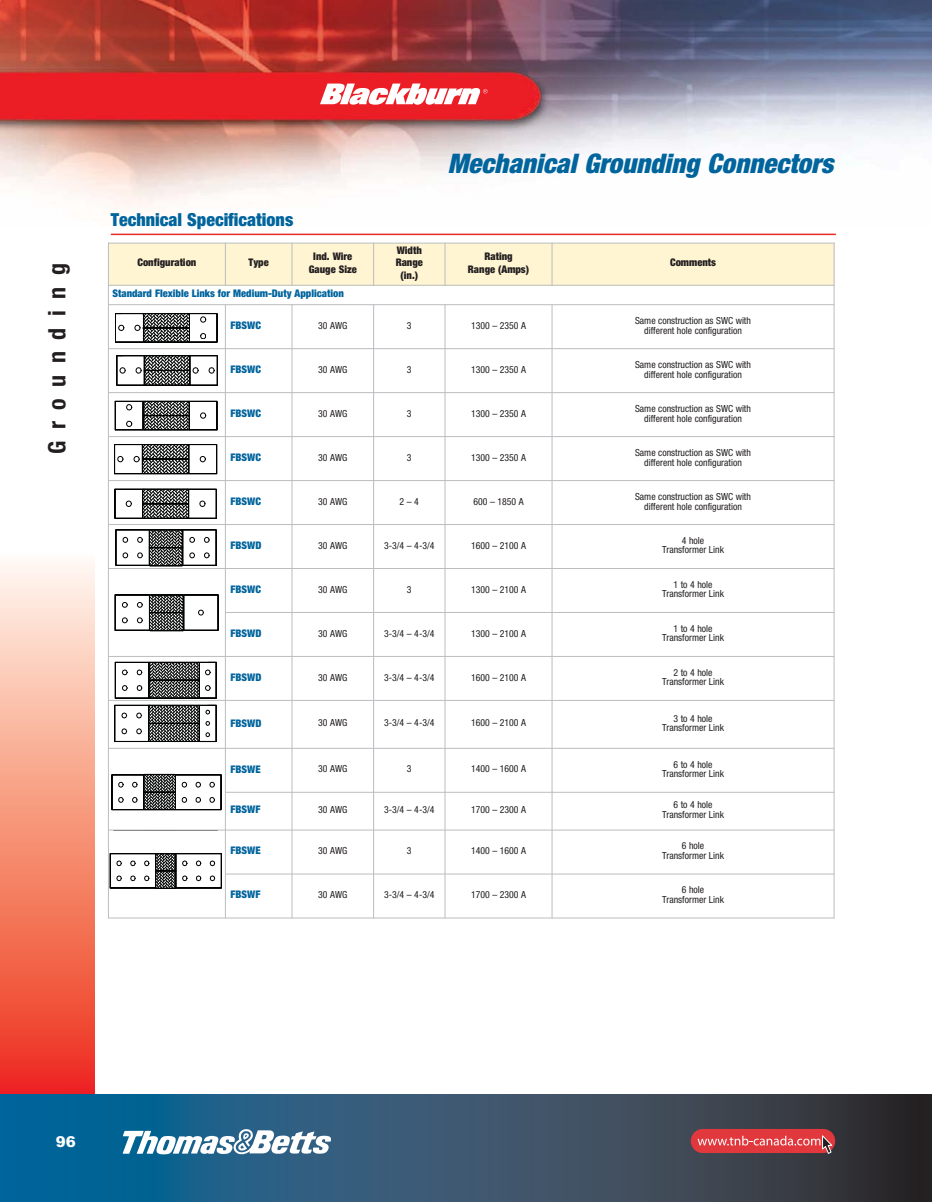
<style>
.page{position:relative;width:932px;height:1202px;background:#fff}
.page>*{position:absolute;margin:0;border:0;box-sizing:border-box;transform-origin:0 0}
.t1{font:italic 900 condensed 27px "Helvetica Neue LT Std";color:#00649d}
.t2{font:700 condensed 24px "Helvetica Neue LT Std";letter-spacing:.48em;color:#231f20}
.t3{font:900 condensed 18px "Helvetica Neue LT Std";color:#00649d}
.t4{font:900 15px "Arial";color:#fff}
.t5{font:900 condensed 10.5px "Helvetica Neue LT Std";color:#00649d}
.t6{font:900 condensed 10.5px/12.6px "Helvetica Neue LT Std";color:#231f20;text-align:center}
.t7{font:condensed 9.75px/9.8px "Helvetica Neue LT Std";color:#231f20;text-align:center}
</style>
<div class="page">
<img style="left:0;top:0;width:932px;height:207px">
<div style="left:918px;top:1094px;width:14px;height:108px;background:#242021"></div>
<svg style="left:320px;top:83px;width:167px;height:22px"></svg>
<div style="left:0;top:554px;width:95px;height:540px;background:linear-gradient(to bottom,#fffbe9,#ed2f16)"></div>
<svg style="left:0;top:1094px;width:918px;height:108px;background:#2c526c"></svg>
<svg style="left:123px;top:1128px;width:208px;height:27px"></svg>
<div style="left:690px;top:1128px;width:145px;height:25px;background:#e1383d;border-radius:12px"></div>
<svg style="left:697px;top:1135px;width:135px;height:18px"></svg>
<div style="left:108px;top:243px;width:117px;height:42px;background:#fff5d2"></div>
<div style="left:225px;top:243px;width:67px;height:42px;background:#fff5d2"></div>
<div style="left:292px;top:243px;width:81px;height:42px;background:#fff5d2"></div>
<div style="left:373px;top:243px;width:72px;height:42px;background:#fff5d2"></div>
<div style="left:445px;top:243px;width:107px;height:42px;background:#fff5d2"></div>
<div style="left:552px;top:243px;width:282px;height:42px;background:#fff5d2"></div>
<svg style="left:115px;top:313px;width:103px;height:30px"></svg>
<svg style="left:117px;top:355px;width:101px;height:31px"></svg>
<svg style="left:115px;top:401px;width:103px;height:30px"></svg>
<svg style="left:114px;top:444px;width:104px;height:30px"></svg>
<svg style="left:115px;top:489px;width:102px;height:30px"></svg>
<svg style="left:116px;top:529px;width:101px;height:37px"></svg>
<svg style="left:115px;top:595px;width:104px;height:36px"></svg>
<svg style="left:115px;top:662px;width:102px;height:37px"></svg>
<hr style="left:216px;top:662px;width:1px;height:36px;background:#010202">
<svg style="left:115px;top:705px;width:102px;height:37px"></svg>
<svg style="left:112px;top:774px;width:110px;height:36px"></svg>
<hr style="left:112px;top:775px;width:1px;height:34px;background:#010202">
<svg style="left:110px;top:853px;width:112px;height:36px"></svg>
<hr style="left:108px;top:243px;width:1px;height:675px;background:#bbbdc0">
<hr style="left:225px;top:243px;width:1px;height:43px;background:#bbbdc0">
<hr style="left:225px;top:304px;width:1px;height:614px;background:#bbbdc0">
<hr style="left:291px;top:243px;width:1px;height:43px;background:#bbbdc0">
<hr style="left:291px;top:304px;width:1px;height:614px;background:#bbbdc0">
<hr style="left:373px;top:243px;width:1px;height:43px;background:#bbbdc0">
<hr style="left:373px;top:304px;width:1px;height:614px;background:#bbbdc0">
<hr style="left:444px;top:243px;width:1px;height:43px;background:#bbbdc0">
<hr style="left:444px;top:304px;width:1px;height:614px;background:#bbbdc0">
<hr style="left:551px;top:243px;width:1px;height:43px;background:#bbbdc0">
<hr style="left:551px;top:304px;width:1px;height:614px;background:#bbbdc0">
<hr style="left:833px;top:243px;width:1px;height:675px;background:#bbbdc0">
<hr style="left:108px;top:243px;width:726px;height:1px;background:#bbbdc0">
<hr style="left:108px;top:285px;width:726px;height:1px;background:#bbbdc0">
<hr style="left:108px;top:304px;width:726px;height:1px;background:#bbbdc0">
<hr style="left:108px;top:348px;width:726px;height:1px;background:#bbbdc0">
<hr style="left:108px;top:392px;width:726px;height:1px;background:#bbbdc0">
<hr style="left:108px;top:436px;width:726px;height:1px;background:#bbbdc0">
<hr style="left:108px;top:480px;width:726px;height:1px;background:#bbbdc0">
<hr style="left:108px;top:524px;width:726px;height:1px;background:#bbbdc0">
<hr style="left:108px;top:568px;width:726px;height:1px;background:#bbbdc0">
<hr style="left:225px;top:612px;width:609px;height:1px;background:#bbbdc0">
<hr style="left:108px;top:656px;width:726px;height:1px;background:#bbbdc0">
<hr style="left:108px;top:700px;width:726px;height:1px;background:#bbbdc0">
<hr style="left:108px;top:748px;width:726px;height:1px;background:#bbbdc0">
<hr style="left:225px;top:792px;width:609px;height:1px;background:#bbbdc0">
<hr style="left:108px;top:829px;width:726px;height:1px;background:#bbbdc0">
<hr style="left:225px;top:873px;width:609px;height:1px;background:#bbbdc0">
<hr style="left:108px;top:917px;width:726px;height:1px;background:#bbbdc0">
<hr style="left:111px;top:234px;width:724px;height:1px;background:#e82b25">
<svg style="left:22px;top:0;width:888px;height:1px"></svg>
<h2 class="t2" style="left:48px;top:454px;width:192px;rotate:-90deg">Grounding</h2>
<h3 class="t3" style="left:111px;top:213px;width:184px">Technical Specifications</h3>
<h1 class="t1" style="left:448px;top:153px;width:387px">Mechanical Grounding Connectors</h1>
<p class="t6" style="left:137px;top:257px;width:60px">Configuration</p>
<p class="t6" style="left:248px;top:257px;width:22px">Type</p>
<p class="t6" style="left:309px;top:251px;width:50px">Ind. Wire<br>Gauge Size</p>
<p class="t6" style="left:395px;top:245px;width:29px">Width<br>Range (in.)</p>
<p class="t6" style="left:468px;top:251px;width:63px">Rating<br>Range (Amps)</p>
<p class="t6" style="left:670px;top:257px;width:47px">Comments</p>
<p class="t5" style="left:112px;top:289px;width:233px">Standard Flexible Links for Medium-Duty Application</p>
<p class="t5" style="left:230px;top:321px;width:32px">FBSWC</p>
<p class="t7" style="left:318px;top:321px;width:31px">30 AWG</p>
<p class="t7" style="left:407px;top:321px;width:6px">3</p>
<p class="t7" style="left:471px;top:321px;width:56px">1300 – 2350 A</p>
<p class="t7" style="left:635px;top:317px;width:117px">Same construction as SWC with different hole configuration</p>
<p class="t5" style="left:230px;top:365px;width:32px">FBSWC</p>
<p class="t7" style="left:318px;top:365px;width:31px">30 AWG</p>
<p class="t7" style="left:407px;top:365px;width:6px">3</p>
<p class="t7" style="left:471px;top:365px;width:56px">1300 – 2350 A</p>
<p class="t7" style="left:635px;top:360px;width:117px">Same construction as SWC with different hole configuration</p>
<p class="t5" style="left:230px;top:409px;width:32px">FBSWC</p>
<p class="t7" style="left:318px;top:409px;width:31px">30 AWG</p>
<p class="t7" style="left:407px;top:409px;width:6px">3</p>
<p class="t7" style="left:471px;top:409px;width:56px">1300 – 2350 A</p>
<p class="t7" style="left:635px;top:404px;width:117px">Same construction as SWC with different hole configuration</p>
<p class="t5" style="left:230px;top:453px;width:32px">FBSWC</p>
<p class="t7" style="left:318px;top:453px;width:31px">30 AWG</p>
<p class="t7" style="left:407px;top:453px;width:6px">3</p>
<p class="t7" style="left:471px;top:453px;width:56px">1300 – 2350 A</p>
<p class="t7" style="left:635px;top:448px;width:117px">Same construction as SWC with different hole configuration</p>
<p class="t5" style="left:230px;top:497px;width:32px">FBSWC</p>
<p class="t7" style="left:318px;top:497px;width:31px">30 AWG</p>
<p class="t7" style="left:399px;top:497px;width:21px">2 – 4</p>
<p class="t7" style="left:473px;top:497px;width:52px">600 – 1850 A</p>
<p class="t7" style="left:635px;top:492px;width:117px">Same construction as SWC with different hole configuration</p>
<p class="t5" style="left:230px;top:541px;width:32px">FBSWD</p>
<p class="t7" style="left:318px;top:541px;width:31px">30 AWG</p>
<p class="t7" style="left:384px;top:541px;width:52px">3-3/4 – 4-3/4</p>
<p class="t7" style="left:471px;top:541px;width:56px">1600 – 2100 A</p>
<p class="t7" style="left:662px;top:536px;width:63px">4 hole<br>Transformer Link</p>
<p class="t5" style="left:230px;top:585px;width:32px">FBSWC</p>
<p class="t7" style="left:318px;top:585px;width:31px">30 AWG</p>
<p class="t7" style="left:407px;top:585px;width:6px">3</p>
<p class="t7" style="left:471px;top:585px;width:56px">1300 – 2100 A</p>
<p class="t7" style="left:662px;top:580px;width:63px">1 to 4 hole<br>Transformer Link</p>
<p class="t5" style="left:230px;top:629px;width:32px">FBSWD</p>
<p class="t7" style="left:318px;top:629px;width:31px">30 AWG</p>
<p class="t7" style="left:384px;top:629px;width:52px">3-3/4 – 4-3/4</p>
<p class="t7" style="left:471px;top:629px;width:56px">1300 – 2100 A</p>
<p class="t7" style="left:662px;top:624px;width:63px">1 to 4 hole<br>Transformer Link</p>
<p class="t5" style="left:230px;top:673px;width:32px">FBSWD</p>
<p class="t7" style="left:318px;top:673px;width:31px">30 AWG</p>
<p class="t7" style="left:384px;top:673px;width:52px">3-3/4 – 4-3/4</p>
<p class="t7" style="left:471px;top:673px;width:56px">1600 – 2100 A</p>
<p class="t7" style="left:662px;top:668px;width:63px">2 to 4 hole<br>Transformer Link</p>
<p class="t5" style="left:230px;top:719px;width:32px">FBSWD</p>
<p class="t7" style="left:318px;top:719px;width:31px">30 AWG</p>
<p class="t7" style="left:384px;top:719px;width:52px">3-3/4 – 4-3/4</p>
<p class="t7" style="left:471px;top:719px;width:56px">1600 – 2100 A</p>
<p class="t7" style="left:662px;top:714px;width:63px">3 to 4 hole<br>Transformer Link</p>
<p class="t5" style="left:230px;top:765px;width:32px">FBSWE</p>
<p class="t7" style="left:318px;top:765px;width:31px">30 AWG</p>
<p class="t7" style="left:407px;top:765px;width:6px">3</p>
<p class="t7" style="left:471px;top:765px;width:56px">1400 – 1600 A</p>
<p class="t7" style="left:662px;top:760px;width:63px">6 to 4 hole<br>Transformer Link</p>
<p class="t5" style="left:230px;top:805px;width:31px">FBSWF</p>
<p class="t7" style="left:318px;top:806px;width:31px">30 AWG</p>
<p class="t7" style="left:384px;top:806px;width:52px">3-3/4 – 4-3/4</p>
<p class="t7" style="left:471px;top:806px;width:56px">1700 – 2300 A</p>
<p class="t7" style="left:662px;top:801px;width:63px">6 to 4 hole<br>Transformer Link</p>
<p class="t5" style="left:230px;top:846px;width:32px">FBSWE</p>
<p class="t7" style="left:318px;top:847px;width:31px">30 AWG</p>
<p class="t7" style="left:407px;top:847px;width:6px">3</p>
<p class="t7" style="left:471px;top:847px;width:56px">1400 – 1600 A</p>
<p class="t7" style="left:662px;top:842px;width:63px">6 hole<br>Transformer Link</p>
<p class="t5" style="left:230px;top:890px;width:31px">FBSWF</p>
<p class="t7" style="left:318px;top:891px;width:31px">30 AWG</p>
<p class="t7" style="left:384px;top:891px;width:52px">3-3/4 – 4-3/4</p>
<p class="t7" style="left:471px;top:891px;width:56px">1700 – 2300 A</p>
<p class="t7" style="left:662px;top:886px;width:63px">6 hole<br>Transformer Link</p>
<h3 class="t4" style="left:56px;top:1131px;width:22px">96</h3>
</div>
